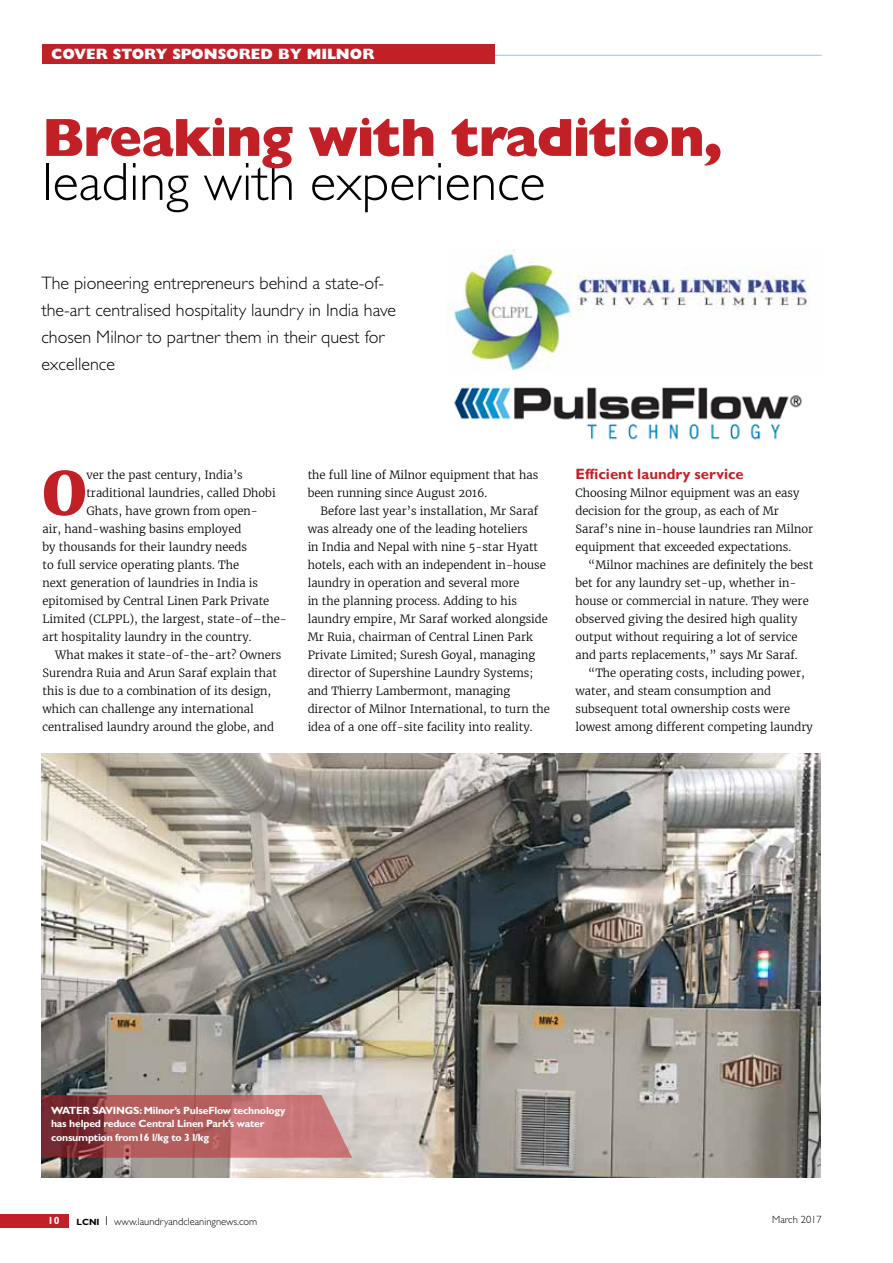
<style>
.page{position:relative;width:893px;height:1263px;background:#fff}
.page>*{position:absolute;margin:0;border:0;box-sizing:border-box;transform-origin:0 0}
.t1{font:800 59.7px "Merriweather";color:#c22027}
.t2{font:800 54px "Gill Sans Std";letter-spacing:-.03em;color:#c22027}
.t3{font:300 54px "Gill Sans Std";color:#000}
.t4{font:300 18px/27px "Gill Sans Std";color:#000}
.t5{font:800 15px "Gill Sans Std";color:#fff}
.t6{font:700 15px "Gill Sans Std";color:#c22027}
.t7{font:300 11.25px/18px "Merriweather";color:#000}
.t8{font:700 10.5px/13.5px "Gill Sans Std";letter-spacing:-.02em;color:#fff}
.t9{font:300 10.5px "Gill Sans Std";color:#000}
.s1{font-weight:700;font-size:9px}
.s2{font-family:"Glypha LT Std";font-weight:400;font-size:12px}
</style>
<div class="page">
<hr style="left:268px;top:55px;width:554px;height:1px;background:#97c7eb">
<div style="left:43px;top:45px;width:452px;height:19px;background:#c22027"></div>
<div style="left:0;top:1213px;width:68px;height:14px;background:#c22027"></div>
<img style="left:41px;top:754px;width:780px;height:424px">
<svg style="left:41px;top:1095px;width:311px;height:63px;background:#af6162"></svg>
<img style="left:446px;top:249px;width:364px;height:122px">
<img style="left:454px;top:387px;width:348px;height:53px">
<h3 class="t5" style="left:51px;top:45px;width:178px">COVER STORY SPONSORE</h3>
<h3 class="t5" style="left:260px;top:45px;width:116px">D BY MILNOR</h3>
<h2 class="t2" style="left:43px;top:106px;width:682px">BREAKING WITH TRADITION,</h2>
<h2 class="t3" style="left:43px;top:151px;width:504px">leading with experience</h2>
<h3 class="t4" style="left:41px;top:269px;width:356px">The pioneering entrepreneurs behind a state-of&shy;the-art centralised hospitality laundry in India have chosen Milnor to partner them in their quest for excellence</h3>
<h1 class="t1" style="left:43px;top:456px;width:45px">O</h1>
<p class="t7" style="left:86px;top:466px;width:158px">ver the past century, India’s</p>
<p class="t7" style="left:86px;top:484px;width:191px">traditional laundries, called Dhobi</p>
<p class="t7" style="left:86px;top:502px;width:173px">Ghats, have grown from open-</p>
<p class="t7" style="left:43px;top:520px;width:200px">air, hand-washing basins employed</p>
<p class="t7" style="left:43px;top:538px;width:206px">by thousands for their laundry needs</p>
<p class="t7" style="left:43px;top:556px;width:198px">to full service operating plants. The</p>
<p class="t7" style="left:43px;top:574px;width:217px">next generation of laundries in India is</p>
<p class="t7" style="left:43px;top:592px;width:228px">epitomised by Central Linen Park Private</p>
<p class="t7" style="left:43px;top:610px;width:246px">Limited (CLPPL), the largest, state-of–the-</p>
<p class="t7" style="left:43px;top:628px;width:211px">art hospitality laundry in the country.</p>
<p class="t7" style="left:55px;top:646px;width:228px">What makes it state-of-the-art? Owners</p>
<p class="t7" style="left:43px;top:664px;width:236px">Surendra Ruia and Arun Saraf explain that</p>
<p class="t7" style="left:43px;top:682px;width:230px">this is due to a combination of its design,</p>
<p class="t7" style="left:43px;top:700px;width:213px">which can challenge any international</p>
<p class="t7" style="left:43px;top:718px;width:233px">centralised laundry around the globe, and</p>
<p class="t7" style="left:308px;top:466px;width:232px">the full line of Milnor equipment that has been running since August 2016.</p>
<p class="t7" style="left:308px;top:502px;width:244px;text-indent:13px">Before last year’s installation, Mr Saraf was already one of the leading hoteliers<br>in India and Nepal with nine 5-star Hyatt hotels, each with an independent in-house laundry in operation and several more<br>in the planning process. Adding to his laundry empire, Mr Saraf worked alongside Mr Ruia, chairman of Central Linen Park Private Limited; Suresh Goyal, managing director of Supershine Laundry Systems; and Thierry Lambermont, managing director of Milnor International, to turn the idea of a one off-site facility into reality.</p>
<h3 class="t6" style="left:575px;top:465px;width:170px">Efficient laundry service</h3>
<p class="t7" style="left:575px;top:484px;width:239px">Choosing Milnor equipment was an easy decision for the group, as each of Mr Saraf’s nine in-house laundries ran Milnor equipment that exceeded expectations.</p>
<p class="t7" style="left:575px;top:556px;width:239px;text-indent:13px">“Milnor machines are definitely the best bet for any laundry set-up, whether in&shy;house or commercial in nature. They were observed giving the desired high quality output without requiring a lot of service and parts replacements,” says Mr Saraf.</p>
<p class="t7" style="left:575px;top:664px;width:239px;text-indent:13px">“The operating costs, including power, water, and steam consumption and subsequent total ownership costs were lowest among different competing laundry</p>
<p class="t8" style="left:51px;top:1103px;width:236px">WATER SAVINGS: Milnor’s PulseFlow technology has helped reduce Central Linen Park’s water consumption from16 l/kg to 3 l/kg</p>
<p class="t8" style="left:48px;top:1214px;width:13px">10</p>
<p class="t9" style="left:77px;top:1215px;width:182px"><span class="s1">LCNI</span> <span class="s2">|</span> www.laundryandcleaningnews.com</p>
<p class="t9" style="left:772px;top:1214px;width:51px">March 2017</p>
</div>
